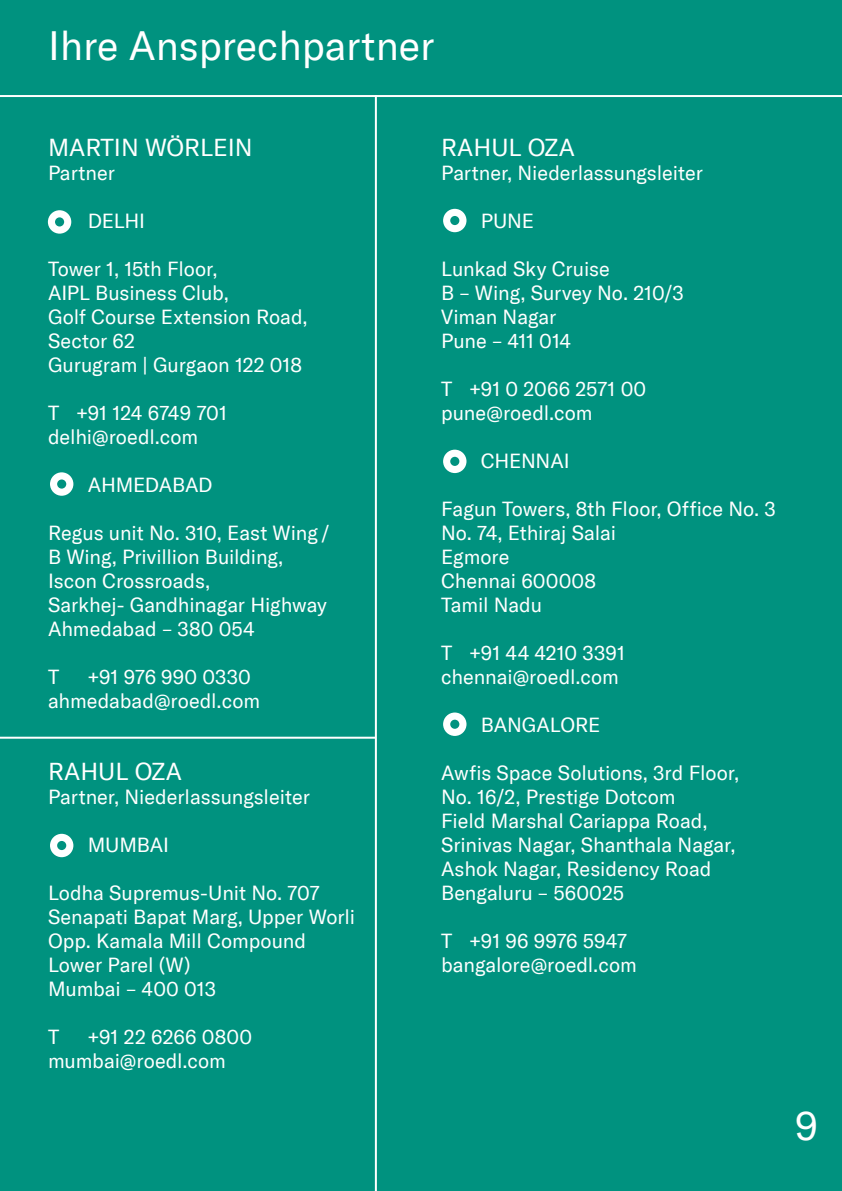
<style>
.page{position:relative;width:842px;height:1191px;background:#00927f}
.page>*{position:absolute;margin:0;border:0;box-sizing:border-box;transform-origin:0 0}
.t1{font:40px "GT America";color:#fff}
.t2{font:24px "GT America";color:#fff}
.t3{font:20px/24px "GT America";letter-spacing:-.005em;color:#fff}
</style>
<div class="page">
<hr style="left:0;top:95px;width:842px;height:2px;background:#fff">
<hr style="left:0;top:736px;width:376px;height:2px;background:#fff">
<hr style="left:375px;top:95px;width:2px;height:1096px;background:#fff">
<svg style="left:49px;top:471px;width:25px;height:26px"></svg>
<div style="left:48px;top:470px;width:27px;height:28px;border:2px solid #00927f;border-radius:50%"></div>
<div style="left:57px;top:479px;width:9px;height:9px;background:#00927f;border-radius:50%"></div>
<svg style="left:49px;top:832px;width:25px;height:26px"></svg>
<div style="left:48px;top:831px;width:27px;height:28px;border:2px solid #00927f;border-radius:50%"></div>
<div style="left:57px;top:841px;width:9px;height:9px;background:#00927f;border-radius:50%"></div>
<div style="left:442px;top:208px;width:25px;height:25px;background:#fff;border-radius:50%"></div>
<div style="left:441px;top:207px;width:27px;height:27px;border:2px solid #00927f;border-radius:50%"></div>
<div style="left:450px;top:216px;width:9px;height:9px;background:#00927f;border-radius:50%"></div>
<svg style="left:47px;top:209px;width:25px;height:26px"></svg>
<div style="left:46px;top:208px;width:27px;height:28px;border:2px solid #00927f;border-radius:50%"></div>
<div style="left:55px;top:217px;width:9px;height:9px;background:#00927f;border-radius:50%"></div>
<svg style="left:442px;top:448px;width:25px;height:26px"></svg>
<div style="left:441px;top:447px;width:27px;height:28px;border:2px solid #00927f;border-radius:50%"></div>
<div style="left:450px;top:457px;width:9px;height:9px;background:#00927f;border-radius:50%"></div>
<svg style="left:442px;top:711px;width:25px;height:26px"></svg>
<div style="left:441px;top:710px;width:27px;height:28px;border:2px solid #00927f;border-radius:50%"></div>
<div style="left:450px;top:719px;width:9px;height:10px;background:#00927f;border-radius:50%"></div>
<h1 class="t1" style="left:48px;top:22px;width:388px">Ihre Ansprechpartner</h1>
<p class="t2" style="left:48px;top:133px;width:206px">MARTIN WÖRLEIN</p>
<p class="t3" style="left:48px;top:161px;width:68px">Partner</p>
<p class="t3" style="left:88px;top:209px;width:59px">DELHI</p>
<p class="t3" style="left:48px;top:257px;width:261px">Tower 1, 15th Floor,<br>AIPL Business Club,<br>Golf Course Extension Road,<br>Sector 62<br>Gurugram | Gurgaon 122 018</p>
<p class="t3" style="left:48px;top:401px;width:180px">T +91 124 6749 701 delhi@roedl.com</p>
<p class="t3" style="left:88px;top:473px;width:126px">AHMEDABAD</p>
<p class="t3" style="left:48px;top:521px;width:283px">Regus unit No. 310, East Wing /<br>B Wing, Privillion Building,<br>Iscon Crossroads,<br>Sarkhej- Gandhinagar Highway<br>Ahmedabad – 380 054</p>
<p class="t3" style="left:48px;top:665px;width:13px">T</p>
<p class="t3" style="left:48px;top:665px;width:214px;text-indent:40px">+91 976 990 0330 ahmedabad@roedl.com</p>
<p class="t2" style="left:48px;top:757px;width:135px">RAHUL OZA</p>
<p class="t3" style="left:48px;top:785px;width:263px">Partner, Niederlassungsleiter</p>
<p class="t3" style="left:88px;top:833px;width:83px">MUMBAI</p>
<p class="t3" style="left:48px;top:881px;width:309px">Lodha Supremus-Unit No. 707<br>Senapati Bapat Marg, Upper Worli<br>Opp. Kamala Mill Compound<br>Lower Parel (W)<br>Mumbai – 400 013</p>
<p class="t3" style="left:48px;top:1025px;width:13px">T</p>
<p class="t3" style="left:48px;top:1025px;width:206px;text-indent:40px">+91 22 6266 0800 mumbai@roedl.com</p>
<p class="t2" style="left:441px;top:133px;width:135px">RAHUL OZA</p>
<p class="t3" style="left:441px;top:161px;width:263px">Partner, Niederlassungsleiter</p>
<p class="t3" style="left:481px;top:209px;width:55px">PUNE</p>
<p class="t3" style="left:441px;top:257px;width:244px">Lunkad Sky Cruise<br>B – Wing, Survey No. 210/3<br>Viman Nagar<br>Pune – 411 014</p>
<p class="t3" style="left:441px;top:377px;width:207px">T +91 0 2066 2571 00 pune@roedl.com</p>
<p class="t3" style="left:481px;top:449px;width:90px">CHENNAI</p>
<p class="t3" style="left:441px;top:497px;width:336px">Fagun Towers, 8th Floor, Office No. 3<br>No. 74, Ethiraj Salai<br>Egmore<br>Chennai 600008<br>Tamil Nadu</p>
<p class="t3" style="left:441px;top:641px;width:185px">T +91 44 4210 3391 chennai@roedl.com</p>
<p class="t3" style="left:481px;top:713px;width:121px">BANGALORE</p>
<p class="t3" style="left:441px;top:761px;width:300px">Awfis Space Solutions, 3rd Floor,<br>No. 16/2, Prestige Dotcom<br>Field Marshal Cariappa Road,<br>Srinivas Nagar, Shanthala Nagar,<br>Ashok Nagar, Residency Road<br>Bengaluru – 560025</p>
<p class="t3" style="left:441px;top:929px;width:197px">T +91 96 9976 5947 bangalore@roedl.com</p>
<h1 class="t1" style="left:795px;top:1102px;width:24px">9</h1>
</div>
